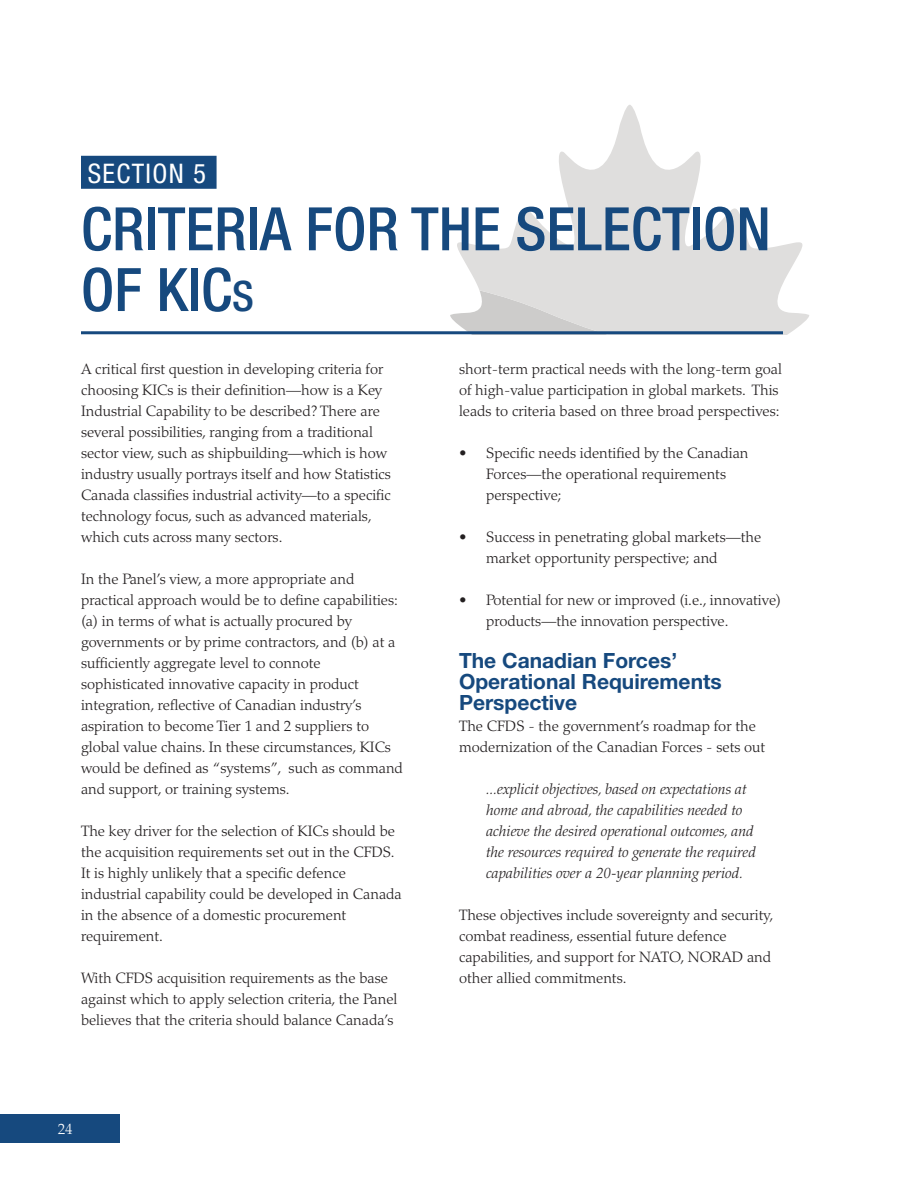
<style>
.page{position:relative;width:918px;height:1188px;background:#fff}
.page>*{position:absolute;margin:0;border:0;box-sizing:border-box;transform-origin:0 0}
.Section_Title{font:500 condensed 60px/60.8px "Helvetica Neue LT Std";color:#16497e}
.Section_Head{font:condensed 27px "Helvetica Neue LT Std";letter-spacing:.05em;color:#fff}
.Head_2a{font:700 21px/21px "Helvetica Neue LT Std";color:#16497e}
.Bullet_1b__last_bull{font:300 15px/21px "Palatino";color:#231f20}
.Body_Text_2b__quote{font:italic 300 15px/21px "Palatino";color:#231f20}
.Page{font:300 15px "Palatino";color:#fff}
.s1{font-size:42px}
</style>
<div class="page">
<svg style="left:450px;top:105px;width:359px;height:230px;fill:#dfdedd"></svg>
<div style="left:0;top:1114px;width:120px;height:29px;background:#16497e"></div>
<div style="left:81px;top:156px;width:136px;height:33px;background:#16497e"></div>
<hr style="left:81px;top:331px;width:702px;height:3px;background:#16497e">
<p class="Section_Head" style="left:88px;top:158px;width:120px">SECTION 5</p>
<p class="Section_Title" style="left:81px;top:198px;width:691px">CRITERIA FOR THE SELECTION<br>OF KIC<span class="s1">s</span></p>
<p class="Bullet_1b__last_bull" style="left:81px;top:358px;width:312px">A critical first question in developing criteria for choosing KICs is their definition—how is a Key Industrial Capability to be described? There are several possibilities, ranging from a traditional sector view, such as shipbuilding—which is how industry usually portrays itself and how Statistics Canada classifies industrial activity—to a specific technology focus, such as advanced materials, which cuts across many sectors.</p>
<p class="Bullet_1b__last_bull" style="left:81px;top:568px;width:323px">In the Panel’s view, a more appropriate and practical approach would be to define capabilities: (a) in terms of what is actually procured by governments or by prime contractors, and (b) at a sufficiently aggregate level to connote sophisticated innovative capacity in product integration, reflective of Canadian industry’s aspiration to become Tier 1 and 2 suppliers to global value chains. In these circumstances, KICs would be defined as “systems”, such as command and support, or training systems.</p>
<p class="Bullet_1b__last_bull" style="left:81px;top:820px;width:322px">The key driver for the selection of KICs should be the acquisition requirements set out in the CFDS.<br>It is highly unlikely that a specific defence industrial capability could be developed in Canada in the absence of a domestic procurement requirement.</p>
<p class="Bullet_1b__last_bull" style="left:81px;top:967px;width:318px">With CFDS acquisition requirements as the base against which to apply selection criteria, the Panel believes that the criteria should balance Canada’s</p>
<p class="Bullet_1b__last_bull" style="left:459px;top:358px;width:325px">short-term practical needs with the long-term goal of high-value participation in global markets. This leads to criteria based on three broad perspectives:</p>
<p class="Bullet_1b__last_bull" style="left:486px;top:442px;width:264px;text-indent:-27px">• Specific needs identified by the Canadian<br>Forces—the operational requirements perspective;</p>
<p class="Bullet_1b__last_bull" style="left:486px;top:526px;width:277px;text-indent:-27px">• Success in penetrating global markets—the market opportunity perspective; and</p>
<p class="Bullet_1b__last_bull" style="left:486px;top:589px;width:297px;text-indent:-27px">• Potential for new or improved (i.e., innovative) products—the innovation perspective.</p>
<p class="Head_2a" style="left:459px;top:649px;width:264px">The Canadian Forces’<br>Operational Requirements<br>Perspective</p>
<p class="Bullet_1b__last_bull" style="left:459px;top:715px;width:308px">The CFDS - the government’s roadmap for the modernization of the Canadian Forces - sets out</p>
<p class="Body_Text_2b__quote" style="left:486px;top:778px;width:271px">...explicit objectives, based on expectations at home and abroad, the capabilities needed to achieve the desired operational outcomes, and the resources required to generate the required capabilities over a 20-year planning period.</p>
<p class="Bullet_1b__last_bull" style="left:459px;top:904px;width:316px">These objectives include sovereignty and security, combat readiness, essential future defence capabilities, and support for NATO, NORAD and other allied commitments.</p>
<p class="Page" style="left:58px;top:1120px;width:16px">24</p>
</div>
